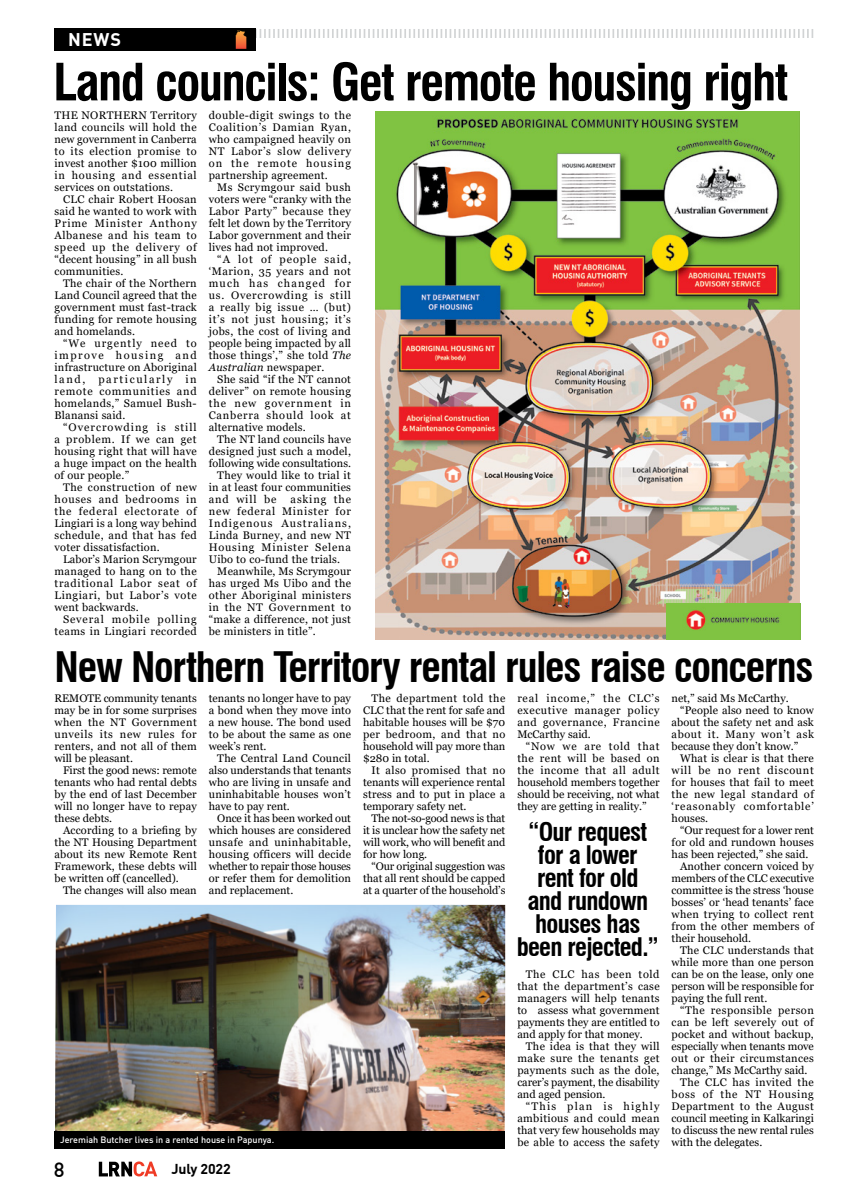
<style>
.page{position:relative;width:842px;height:1191px;background:#fff}
.page>*{position:absolute;margin:0;border:0;box-sizing:border-box;transform-origin:0 0}
.Headline_minor{font:700 condensed 50px "Swiss 721 BT";letter-spacing:-.03em;color:#000}
.Headline_minor-2{font:700 condensed 41px "Swiss 721 BT";letter-spacing:-.03em;color:#000}
.PULL_QUOTE{font:700 condensed 25px/23px "Swiss 721 BT";letter-spacing:-.03em;color:#000;text-align:center}
.t1{font:500 20.3px "DIN Offc";color:#000}
.t2{font:700 18px "DIN Offc";color:#fff}
.t3{font:700 14.1px "DIN Offc";letter-spacing:-.01em;color:#000}
.News_Body{font:11px/12px "Georgia";letter-spacing:.02em;color:#000;text-align:justify}
.News_Body-2{font:11px/12px "Georgia";letter-spacing:.04em;color:#000;text-align:right}
.News_Body-3{font:11px "Georgia";color:#000}
.Captions{font:500 9px "DIN Offc";color:#fff}
.s1{font-style:italic}
</style>
<div class="page">
<div style="left:54px;top:28px;width:202px;height:23px;background:#000"></div>
<svg style="left:99px;top:1161px;width:58px;height:15px"></svg>
<svg style="left:235px;top:29px;width:578px;height:20px"></svg>
<img style="left:376px;top:112px;width:424px;height:527px">
<img style="left:667px;top:603px;width:133px;height:36px">
<img style="left:55px;top:905px;width:450px;height:226px">
<div style="left:55px;top:1131px;width:450px;height:17px;background:#000"></div>
<h3 class="t2" style="left:68px;top:28px;width:54px">NEWS</h3>
<p class="Headline_minor" style="left:53px;top:52px;width:737px">Land councils: Get remote housing right</p>
<p class="News_Body" style="left:209px;top:110px;width:144px">double-digit swings to the Coalition’s Damian Ryan, who campaigned heavily on NT Labor’s slow delivery on the remote housing partnership agreement.</p>
<p class="News_Body" style="left:209px;top:182px;width:144px;text-indent:9px">Ms Scrymgour said bush voters were “cranky with the Labor Party” because they felt let down by the Territory Labor government and their lives had not improved.</p>
<p class="News_Body" style="left:209px;top:254px;width:144px;text-indent:9px">“A lot of people said, ‘Marion, 35 years and not much has changed for us. Overcrowding is still a really big issue … (but) it’s not just housing; it’s jobs, the cost of living and people being impacted by all those things’,” she told <span class="s1">The Australian</span> newspaper.</p>
<p class="News_Body" style="left:209px;top:374px;width:144px;text-indent:9px">She said “if the NT cannot deliver” on remote housing the new government in Canberra should look at alternative models.</p>
<p class="News_Body" style="left:209px;top:434px;width:144px;text-indent:9px">The NT land councils have designed just such a model, following wide consultations.</p>
<p class="News_Body" style="left:209px;top:470px;width:144px;text-indent:9px">They would like to trial it in at least four communities and will be</p>
<p class="News_Body" style="left:55px;top:110px;width:144px">THE NORTHERN Territory land councils will hold the new government in Canberra to its election promise to invest another $100 million in housing and essential services on outstations.</p>
<p class="News_Body" style="left:55px;top:194px;width:144px;text-indent:9px">CLC chair Robert Hoosan said he wanted to work with Prime Minister Anthony Albanese and his team to speed up the delivery of “decent housing” in all bush communities.</p>
<p class="News_Body" style="left:55px;top:278px;width:144px;text-indent:9px">The chair of the Northern Land Council agreed that the government must fast-track funding for remote housing and homelands.</p>
<p class="News_Body" style="left:55px;top:338px;width:144px;text-indent:9px">“We urgently need to improve housing and infrastructure on Aboriginal land, particularly in remote communities and homelands,” Samuel Bush-Blanansi said.</p>
<p class="News_Body" style="left:55px;top:422px;width:144px;text-indent:9px">“Overcrowding is still a problem. If we can get housing right that will have a huge impact on the health of our people.”</p>
<p class="News_Body" style="left:55px;top:482px;width:144px;text-indent:9px">The construction of new houses and bedrooms in the federal electorate of Lingiari is a long way behind schedule, and that has fed voter dissatisfaction.</p>
<p class="News_Body" style="left:55px;top:554px;width:144px;text-indent:9px">Labor’s Marion Scrymgour managed to hang on to the traditional Labor seat of Lingiari, but Labor’s vote went backwards.</p>
<p class="News_Body-2" style="left:55px;top:614px;width:144px">Several mobile polling teams in Lingiari recorded</p>
<p class="News_Body" style="left:209px;top:494px;width:144px;text-indent:82px">asking the new federal Minister for Indigenous Australians, Linda Burney, and new NT Housing Minister Selena Uibo to co-fund the trials.</p>
<p class="News_Body" style="left:209px;top:566px;width:144px;text-indent:9px">Meanwhile, Ms Scrymgour has urged Ms Uibo and the other Aboriginal ministers in the NT Government to “make a difference, not just be ministers in title”.</p>
<p class="Headline_minor-2" style="left:55px;top:643px;width:760px">New Northern Territory rental rules raise concerns</p>
<p class="News_Body" style="left:55px;top:692px;width:144px">REMOTE community tenants may be in for some surprises when the NT Government unveils its new rules for renters, and not all of them will be pleasant.</p>
<p class="News_Body" style="left:55px;top:764px;width:144px;text-indent:9px">First the good news: remote tenants who had rental debts by the end of last December will no longer have to repay these debts.</p>
<p class="News_Body" style="left:55px;top:824px;width:144px;text-indent:9px">According to a briefing by the NT Housing Department about its new Remote Rent Framework, these debts will be written off (cancelled).</p>
<p class="News_Body-3" style="left:63px;top:883px;width:135px">The changes will also mean</p>
<p class="News_Body" style="left:209px;top:692px;width:144px">tenants no longer have to pay a bond when they move into a new house. The bond used to be about the same as one week’s rent.</p>
<p class="News_Body" style="left:209px;top:752px;width:144px;text-indent:9px">The Central Land Council also understands that tenants who are living in unsafe and uninhabitable houses won’t have to pay rent.</p>
<p class="News_Body" style="left:209px;top:812px;width:144px;text-indent:9px">Once it has been worked out which houses are considered unsafe and uninhabitable, housing officers will decide whether to repair those houses or refer them for demolition and replacement.</p>
<p class="News_Body" style="left:363px;top:692px;width:144px;text-indent:9px">The department told the CLC that the rent for safe and habitable houses will be $70 per bedroom, and that no household will pay more than $280 in total.</p>
<p class="News_Body" style="left:363px;top:764px;width:144px;text-indent:9px">It also promised that no tenants will experience rental stress and to put in place a temporary safety net.</p>
<p class="News_Body" style="left:363px;top:812px;width:144px;text-indent:9px">The not-so-good news is that it is unclear how the safety net will work, who will benefit and for how long.</p>
<p class="News_Body" style="left:363px;top:860px;width:144px;text-indent:9px">“Our original suggestion was that all rent should be capped at a quarter of the household’s</p>
<p class="Captions" style="left:60px;top:1134px;width:216px">Jeremiah Butcher lives in a rented house in Papunya.</p>
<h3 class="t1" style="left:54px;top:1156px;width:12px">8</h3>
<p class="t3" style="left:172px;top:1160px;width:61px">July 2022</p>
<p class="News_Body" style="left:517px;top:692px;width:144px">real income,” the CLC’s executive manager policy and governance, Francine McCarthy said.</p>
<p class="News_Body" style="left:517px;top:740px;width:144px;text-indent:9px">“Now we are told that the rent will be based on the income that all adult household members together should be receiving, not what they are getting in reality.”</p>
<p class="PULL_QUOTE" style="left:517px;top:820px;width:144px">“Our request for a lower rent for old and rundown houses has been rejected.”</p>
<p class="News_Body" style="left:517px;top:968px;width:144px;text-indent:9px">The CLC has been told that the department’s case managers will help tenants to assess what government payments they are entitled to and apply for that money.</p>
<p class="News_Body" style="left:517px;top:1040px;width:144px;text-indent:9px">The idea is that they will make sure the tenants get payments such as the dole, carer’s payment, the disability and aged pension.</p>
<p class="News_Body" style="left:517px;top:1100px;width:144px;text-indent:9px">“This plan is highly ambitious and could mean that very few households may be able to access the safety</p>
<p class="News_Body-3" style="left:672px;top:691px;width:119px">net,” said Ms McCarthy.</p>
<p class="News_Body" style="left:672px;top:704px;width:144px;text-indent:9px">“People also need to know about the safety net and ask about it. Many won’t ask because they don’t know.”</p>
<p class="News_Body" style="left:672px;top:752px;width:144px;text-indent:9px">What is clear is that there will be no rent discount for houses that fail to meet the new legal standard of ‘reasonably comfortable’ houses.</p>
<p class="News_Body" style="left:672px;top:824px;width:144px;text-indent:9px">“Our request for a lower rent for old and rundown houses has been rejected,” she said.</p>
<p class="News_Body" style="left:672px;top:860px;width:144px;text-indent:9px">Another concern voiced by members of the CLC executive committee is the stress ‘house bosses’ or ‘head tenants’ face when trying to collect rent from the other members of their household.</p>
<p class="News_Body" style="left:672px;top:944px;width:144px;text-indent:9px">The CLC understands that while more than one person can be on the lease, only one person will be responsible for paying the full rent.</p>
<p class="News_Body" style="left:672px;top:1004px;width:144px;text-indent:9px">“The responsible person can be left severely out of pocket and without backup, especially when tenants move out or their circumstances change,” Ms McCarthy said.</p>
<p class="News_Body" style="left:672px;top:1076px;width:144px;text-indent:9px">The CLC has invited the boss of the NT Housing Department to the August council meeting in Kalkaringi to discuss the new rental rules with the delegates.</p>
</div>
